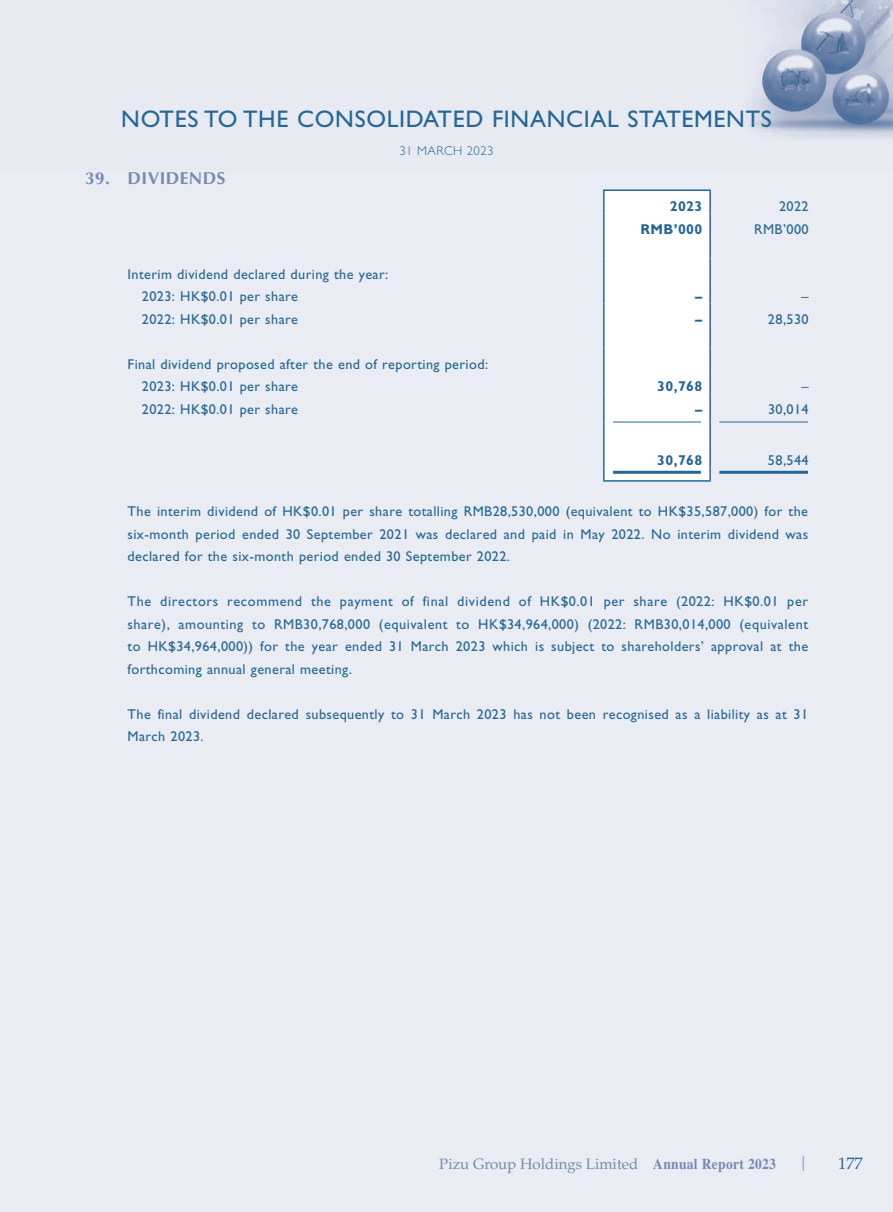
<style>
.page{position:relative;width:893px;height:1212px;background:#eaecf3}
.page>*{position:absolute;margin:0;border:0;box-sizing:border-box;transform-origin:0 0}
.t1{font:24px "Gill Sans Std";letter-spacing:.03em;color:#246695}
.t2{font:700 17.25px "Optima LT Std";letter-spacing:.03em;color:#728bb1}
.t3{font:16.5px "Palatino LT Std";color:#246695}
.t4{font:15px "Palatino LT Std";color:#728bb1}
.t5{font:14.25px/22.5px "Gill Sans Std";letter-spacing:.03em;color:#246695}
.t6{font:700 14.25px "Gill Sans Std";letter-spacing:.03em;color:#246695}
.t7{font:300 12.75px "Gill Sans Std";letter-spacing:.03em;color:#246695}
.s1{font-family:"Times LT Std";font-weight:700}
</style>
<div class="page">
<img style="left:746px;top:0;width:147px;height:139px">
<hr style="left:603px;top:189px;width:108px;height:2px;background:#246695">
<div style="left:603px;top:190px;width:108px;height:290px;background:#fff"></div>
<hr style="left:603px;top:480px;width:108px;height:2px;background:#246695">
<hr style="left:613px;top:422px;width:88px;height:1px;background:#246695">
<hr style="left:719px;top:422px;width:89px;height:1px;background:#246695">
<hr style="left:613px;top:471px;width:88px;height:3px;background:#246695">
<hr style="left:719px;top:471px;width:89px;height:3px;background:#246695">
<h1 class="t1" style="left:121px;top:105px;width:652px">NOTES TO THE CONSOLIDATED FINANCIAL STATEMENTS</h1>
<p class="t2" style="left:85px;top:169px;width:142px">39. DIVIDENDS</p>
<p class="t7" style="left:400px;top:144px;width:95px">31 MARCH 2023</p>
<p class="t5" style="left:142px;top:263px;width:248px;text-indent:-14px">Interim dividend declared during the year:<br>2023: HK$0.01 per share</p>
<p class="t6" style="left:670px;top:198px;width:34px">2023</p>
<p class="t5" style="left:779px;top:195px;width:31px">2022</p>
<p class="t6" style="left:640px;top:220px;width:64px">RMB’000</p>
<p class="t5" style="left:754px;top:218px;width:56px">RMB’000</p>
<p class="t6" style="left:695px;top:288px;width:9px">–</p>
<p class="t5" style="left:802px;top:285px;width:9px">–</p>
<p class="t5" style="left:142px;top:308px;width:158px">2022: HK$0.01 per share</p>
<p class="t6" style="left:695px;top:310px;width:9px">–</p>
<p class="t5" style="left:768px;top:308px;width:42px">28,530</p>
<p class="t5" style="left:142px;top:353px;width:348px;text-indent:-14px">Final dividend proposed after the end of reporting period:<br>2023: HK$0.01 per share</p>
<p class="t6" style="left:657px;top:378px;width:47px">30,768</p>
<p class="t5" style="left:802px;top:375px;width:9px">–</p>
<p class="t5" style="left:142px;top:398px;width:158px">2022: HK$0.01 per share</p>
<p class="t6" style="left:695px;top:400px;width:9px">–</p>
<p class="t5" style="left:768px;top:398px;width:42px">30,014</p>
<p class="t6" style="left:657px;top:452px;width:47px">30,768</p>
<p class="t5" style="left:768px;top:449px;width:42px">58,544</p>
<p class="t5" style="left:128px;top:500px;width:682px;text-align:justify">The interim dividend of HK$0.01 per share totalling RMB28,530,000 (equivalent to HK$35,587,000) for the six-month period ended 30 September 2021 was declared and paid in May 2022. No interim dividend was declared for the six-month period ended 30 September 2022.</p>
<p class="t5" style="left:128px;top:590px;width:682px;text-align:justify">The directors recommend the payment of final dividend of HK$0.01 per share (2022: HK$0.01 per share), amounting to RMB30,768,000 (equivalent to HK$34,964,000) (2022: RMB30,014,000 (equivalent to HK$34,964,000)) for the year ended 31 March 2023 which is subject to shareholders’ approval at the forthcoming annual general meeting.</p>
<p class="t5" style="left:128px;top:702px;width:682px">The final dividend declared subsequently to 31 March 2023 has not been recognised as a liability as at 31<br>March 2023.</p>
<p class="t4" style="left:439px;top:1155px;width:338px">Pizu Group Holdings Limited <span class="s1">Annual Report 2023</span></p>
<p class="t4" style="left:799px;top:1153px;width:11px">|</p>
<p class="t3" style="left:838px;top:1153px;width:26px">177</p>
</div>
